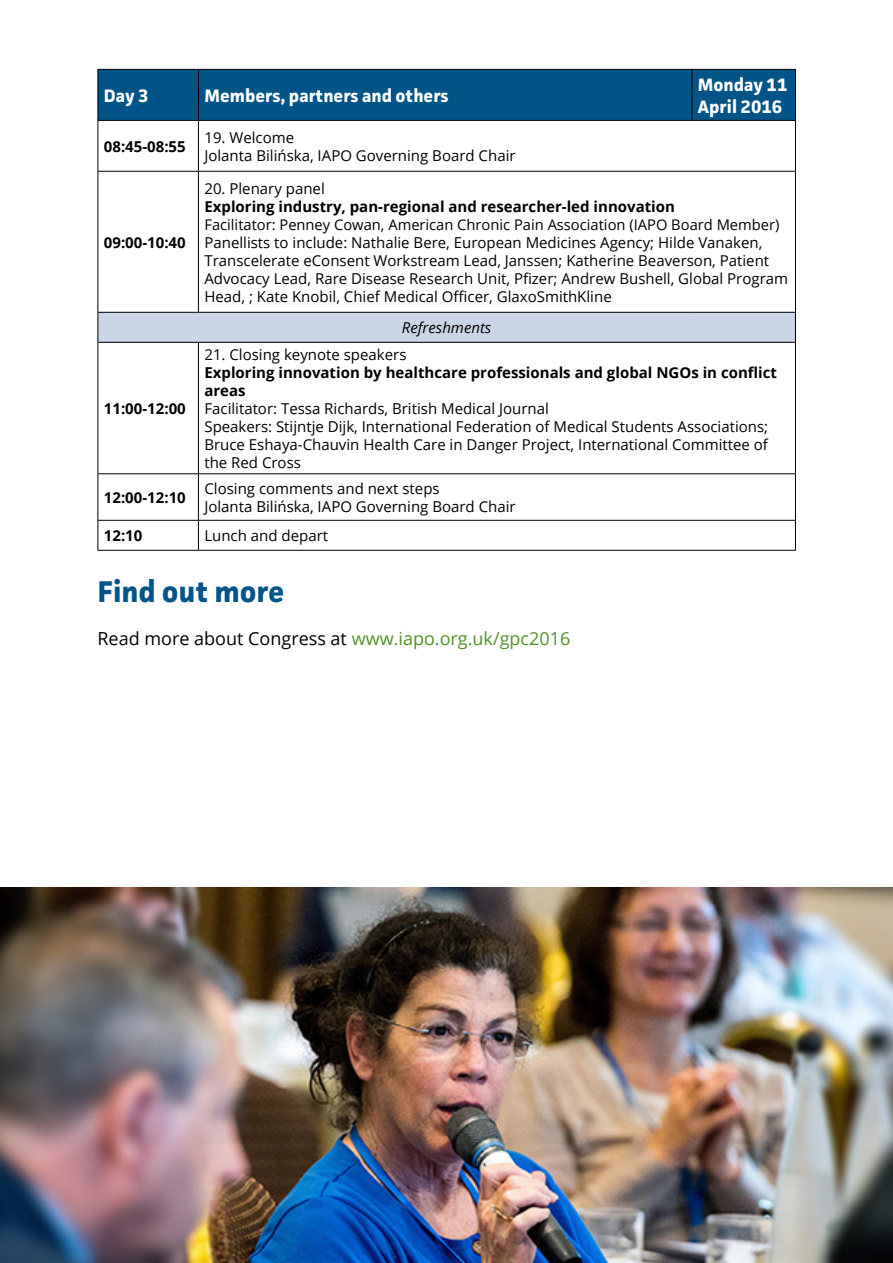
<style>
.page{position:relative;width:893px;height:1263px;background:#fff}
.page>*{position:absolute;margin:0;border:0;box-sizing:border-box;transform-origin:0 0}
.t1{font:700 30px "Facit";color:#005488}
.t2{font:700 18px/21.6px "Facit";color:#fff}
.t3{font:18px "Open Sans";color:#000}
.t4{font:15px/18px "Open Sans";color:#000}
.t5{font:700 15px/18px "Open Sans";color:#000}
.t6{font:italic 15px "Open Sans";color:#000}
.t7{font:14.7px "Open Sans";color:#000}
.s1{color:#539326}
</style>
<div class="page">
<div style="left:99px;top:70px;width:696px;height:50px;background:#005488"></div>
<div style="left:98px;top:312px;width:697px;height:30px;background:#cad5e7"></div>
<hr style="left:98px;top:69px;width:100px;height:1px;background:#000">
<hr style="left:98px;top:70px;width:1px;height:50px;background:#000">
<hr style="left:198px;top:69px;width:494px;height:1px;background:#000">
<hr style="left:198px;top:70px;width:1px;height:50px;background:#000">
<hr style="left:692px;top:69px;width:104px;height:1px;background:#000">
<hr style="left:692px;top:70px;width:1px;height:50px;background:#000">
<hr style="left:795px;top:70px;width:1px;height:50px;background:#000">
<hr style="left:98px;top:120px;width:100px;height:1px;background:#000">
<hr style="left:98px;top:121px;width:1px;height:50px;background:#000">
<hr style="left:198px;top:120px;width:494px;height:1px;background:#000">
<hr style="left:198px;top:121px;width:1px;height:50px;background:#000">
<hr style="left:692px;top:120px;width:104px;height:1px;background:#000">
<hr style="left:795px;top:121px;width:1px;height:50px;background:#000">
<hr style="left:98px;top:171px;width:100px;height:1px;background:#000">
<hr style="left:98px;top:172px;width:1px;height:140px;background:#000">
<hr style="left:198px;top:171px;width:494px;height:1px;background:#000">
<hr style="left:198px;top:172px;width:1px;height:140px;background:#000">
<hr style="left:692px;top:171px;width:104px;height:1px;background:#000">
<hr style="left:795px;top:172px;width:1px;height:140px;background:#000">
<hr style="left:98px;top:312px;width:100px;height:1px;background:#000">
<svg style="left:98px;top:313px;width:1px;height:29px"></svg>
<hr style="left:198px;top:312px;width:494px;height:1px;background:#000">
<hr style="left:692px;top:312px;width:104px;height:1px;background:#000">
<svg style="left:795px;top:313px;width:1px;height:29px"></svg>
<hr style="left:98px;top:342px;width:100px;height:1px;background:#000">
<hr style="left:98px;top:343px;width:1px;height:130px;background:#000">
<hr style="left:198px;top:342px;width:494px;height:1px;background:#000">
<hr style="left:198px;top:343px;width:1px;height:130px;background:#000">
<hr style="left:692px;top:342px;width:104px;height:1px;background:#000">
<hr style="left:795px;top:343px;width:1px;height:130px;background:#000">
<hr style="left:98px;top:473px;width:100px;height:1px;background:#000">
<hr style="left:98px;top:474px;width:1px;height:46px;background:#000">
<hr style="left:198px;top:473px;width:494px;height:1px;background:#000">
<hr style="left:198px;top:474px;width:1px;height:46px;background:#000">
<hr style="left:692px;top:473px;width:104px;height:1px;background:#000">
<hr style="left:795px;top:474px;width:1px;height:46px;background:#000">
<hr style="left:98px;top:520px;width:100px;height:1px;background:#000">
<svg style="left:98px;top:521px;width:1px;height:29px"></svg>
<hr style="left:198px;top:520px;width:494px;height:1px;background:#000">
<svg style="left:198px;top:521px;width:1px;height:29px"></svg>
<hr style="left:692px;top:520px;width:104px;height:1px;background:#000">
<svg style="left:795px;top:521px;width:1px;height:29px"></svg>
<hr style="left:98px;top:550px;width:100px;height:1px;background:#000">
<hr style="left:198px;top:550px;width:494px;height:1px;background:#000">
<hr style="left:692px;top:550px;width:104px;height:1px;background:#000">
<img style="left:0;top:888px;width:893px;height:375px">
<p class="t2" style="left:104px;top:84px;width:46px">Day 3</p>
<p class="t2" style="left:204px;top:84px;width:246px">Members, partners and others</p>
<p class="t2" style="left:698px;top:74px;width:91px">Monday 11<br>April 2016</p>
<p class="t5" style="left:104px;top:137px;width:83px">08:45-08:55</p>
<p class="t4" style="left:204px;top:128px;width:313px">19. Welcome<br>Jolanta Bilińska, IAPO Governing Board Chair</p>
<p class="t5" style="left:104px;top:233px;width:83px">09:00-10:40</p>
<p class="t5" style="left:104px;top:399px;width:83px">11:00-12:00</p>
<p class="t4" style="left:204px;top:179px;width:122px">20. Plenary panel</p>
<p class="t5" style="left:204px;top:197px;width:472px">Exploring industry, pan-regional and researcher-led innovation</p>
<p class="t7" style="left:204px;top:214px;width:577px">Facilitator: Penney Cowan, American Chronic Pain Association (IAPO Board Member)</p>
<p class="t4" style="left:204px;top:233px;width:585px">Panellists to include: Nathalie Bere, European Medicines Agency; Hilde Vanaken, Transcelerate eConsent Workstream Lead, Janssen; Katherine Beaverson, Patient Advocacy Lead, Rare Disease Research Unit, Pfizer; Andrew Bushell, Global Program Head, ; Kate Knobil, Chief Medical Officer, GlaxoSmithKline</p>
<p class="t6" style="left:402px;top:317px;width:91px">Refreshments</p>
<p class="t4" style="left:204px;top:345px;width:204px">21. Closing keynote speakers</p>
<p class="t5" style="left:204px;top:363px;width:574px">Exploring innovation by healthcare professionals and global NGOs in conflict areas</p>
<p class="t4" style="left:204px;top:399px;width:565px">Facilitator: Tessa Richards, British Medical Journal<br>Speakers: Stijntje Dijk, International Federation of Medical Students Associations; Bruce Eshaya-Chauvin Health Care in Danger Project, International Committee of the Red Cross</p>
<p class="t5" style="left:104px;top:488px;width:83px">12:00-12:10</p>
<p class="t4" style="left:204px;top:479px;width:313px">Closing comments and next steps<br>Jolanta Bilińska, IAPO Governing Board Chair</p>
<p class="t5" style="left:104px;top:526px;width:40px">12:10</p>
<p class="t4" style="left:204px;top:526px;width:125px">Lunch and depart</p>
<h1 class="t1" style="left:98px;top:573px;width:188px">Find out more</h1>
<p class="t3" style="left:98px;top:627px;width:474px">Read more about Congress at <span class="s1">www.iapo.org.uk/gpc2016</span></p>
</div>
